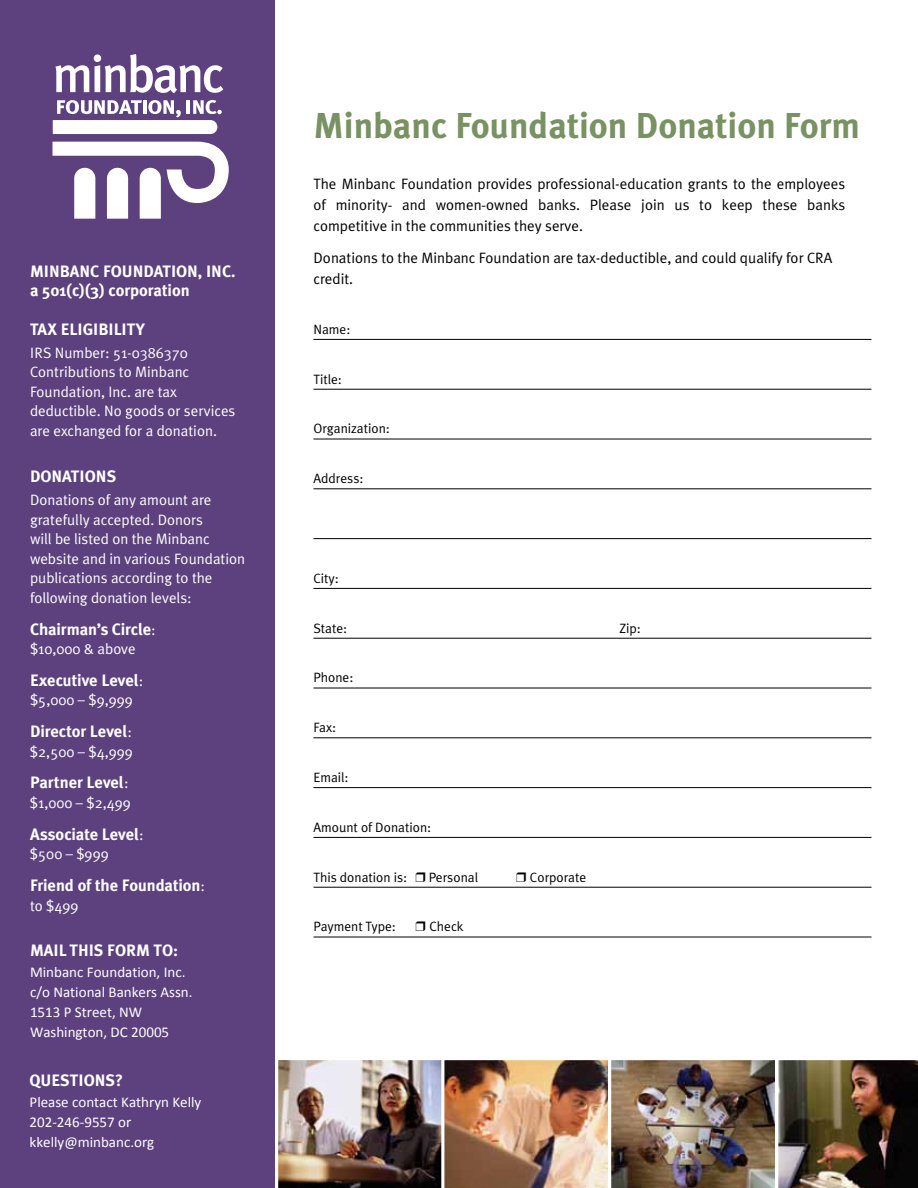
<style>
.page{position:relative;width:918px;height:1188px;background:#fff}
.page>*{position:absolute;margin:0;border:0;box-sizing:border-box;transform-origin:0 0}
.t1{font:700 36px "Meta Plus";color:#799263}
.t2{font:700 16.5px/19.5px "Meta Plus";color:#fff}
.t3{font:15px/19.5px "Meta Plus Normal";color:#fff}
.t4{font:15px/21px "Meta Plus Normal";color:#000;text-align:justify}
.t5{font:15px/20px "Calibri";color:#fff}
.t6{font:13.5px "Meta Plus Normal";color:#000}
.s1{font-family:"Meta Plus Normal";font-weight:400;font-size:15px}
.s2{font-family:"Calibri"}
</style>
<div class="page">
<img style="left:278px;top:1060px;width:640px;height:128px">
<div style="left:0;top:0;width:275px;height:1188px;background:#5d417e"></div>
<svg style="left:55px;top:54px;width:168px;height:39px"></svg>
<svg style="left:53px;top:100px;width:169px;height:34px"></svg>
<svg style="left:52px;top:142px;width:177px;height:77px"></svg>
<hr style="left:314px;top:339px;width:558px;height:1px;background:#000">
<hr style="left:314px;top:389px;width:558px;height:1px;background:#000">
<hr style="left:314px;top:439px;width:558px;height:1px;background:#000">
<hr style="left:314px;top:489px;width:558px;height:1px;background:#000">
<hr style="left:314px;top:538px;width:558px;height:1px;background:#000">
<hr style="left:314px;top:588px;width:558px;height:1px;background:#000">
<hr style="left:314px;top:638px;width:558px;height:1px;background:#000">
<hr style="left:314px;top:688px;width:558px;height:1px;background:#000">
<hr style="left:314px;top:738px;width:558px;height:1px;background:#000">
<hr style="left:314px;top:787px;width:558px;height:1px;background:#000">
<hr style="left:314px;top:837px;width:558px;height:1px;background:#000">
<hr style="left:314px;top:887px;width:558px;height:1px;background:#000">
<hr style="left:314px;top:937px;width:558px;height:1px;background:#000">
<p class="t2" style="left:30px;top:261px;width:207px">MINBANC FOUNDATION, INC. a 501(c)(3) corporation</p>
<p class="t2" style="left:30px;top:320px;width:116px">TAX ELIGIBILITY</p>
<p class="t3" style="left:30px;top:343px;width:207px">IRS Number: 51-0386370<br>Contributions to Minbanc<br>Foundation, Inc. are tax deductible. No goods or services are exchanged for a donation.</p>
<p class="t2" style="left:30px;top:467px;width:88px">DONATIONS</p>
<p class="t3" style="left:30px;top:490px;width:217px">Donations of any amount are gratefully accepted. Donors<br>will be listed on the Minbanc website and in various Foundation publications according to the following donation levels:</p>
<p class="t2" style="left:30px;top:619px;width:127px">Chairman’s Circle<span class="s1">:</span></p>
<p class="t3" style="left:30px;top:639px;width:107px">$10,000 &amp; above</p>
<p class="t2" style="left:30px;top:670px;width:115px">Executive Level<span class="s1">:</span></p>
<p class="t3" style="left:30px;top:690px;width:104px">$5,000 – $9,999</p>
<p class="t2" style="left:30px;top:722px;width:103px">Director Level<span class="s1">:</span></p>
<p class="t3" style="left:30px;top:741px;width:104px">$2,500 – $4,999</p>
<p class="t2" style="left:30px;top:773px;width:100px">Partner Level<span class="s1">:</span></p>
<p class="t3" style="left:30px;top:793px;width:102px">$1,000 – $2,499</p>
<p class="t2" style="left:30px;top:824px;width:115px">Associate Level<span class="s1">:</span></p>
<p class="t3" style="left:30px;top:844px;width:80px">$500 – $999</p>
<p class="t2" style="left:30px;top:875px;width:176px">Friend of the Foundation<span class="s1">:</span></p>
<p class="t3" style="left:30px;top:895px;width:50px">to $499</p>
<p class="t2" style="left:30px;top:941px;width:150px">MAIL THIS FORM TO:</p>
<p class="t5" style="left:30px;top:962px;width:164px">Minbanc Foundation, Inc. c/o National Bankers Assn.<br>1513 P Street, NW<br>Washington, DC 20005</p>
<p class="t2" style="left:30px;top:1071px;width:95px">QUESTIONS?</p>
<p class="t5" style="left:30px;top:1091px;width:173px">Please contact Kathryn Kelly<br>202-246-9557 or kkelly@minbanc.org</p>
<h1 class="t1" style="left:314px;top:105px;width:548px">Minbanc Foundation Donation Form</h1>
<p class="t4" style="left:314px;top:173px;width:533px">The Minbanc Foundation provides professional-education grants to the employees of minority<span class="s2">-</span> and women<span class="s2">-</span>owned banks. Please join us to keep these banks competitive in the communities they serve.</p>
<p class="t4" style="left:314px;top:247px;width:520px">Donations to the Minbanc Foundation are tax-deductible, and could qualify for CRA credit.</p>
<p class="t6" style="left:314px;top:321px;width:39px">Name:</p>
<p class="t6" style="left:314px;top:371px;width:30px">Title:</p>
<p class="t6" style="left:314px;top:421px;width:78px">Organization:</p>
<p class="t6" style="left:314px;top:471px;width:52px">Address:</p>
<p class="t6" style="left:314px;top:570px;width:27px">City:</p>
<p class="t6" style="left:314px;top:620px;width:35px">State:</p>
<p class="t6" style="left:620px;top:620px;width:23px">Zip:</p>
<p class="t6" style="left:314px;top:670px;width:41px">Phone:</p>
<p class="t6" style="left:314px;top:720px;width:24px">Fax:</p>
<p class="t6" style="left:314px;top:770px;width:37px">Email:</p>
<p class="t6" style="left:314px;top:819px;width:119px">Amount of Donation:</p>
<p class="t6" style="left:314px;top:869px;width:95px">This donation is:</p>
<p class="t6" style="left:429px;top:869px;width:51px">Personal</p>
<p class="t6" style="left:530px;top:869px;width:58px">Corporate</p>
<p class="t6" style="left:314px;top:919px;width:84px">Payment Type:</p>
<p class="t6" style="left:430px;top:919px;width:36px">Check</p>
</div>
